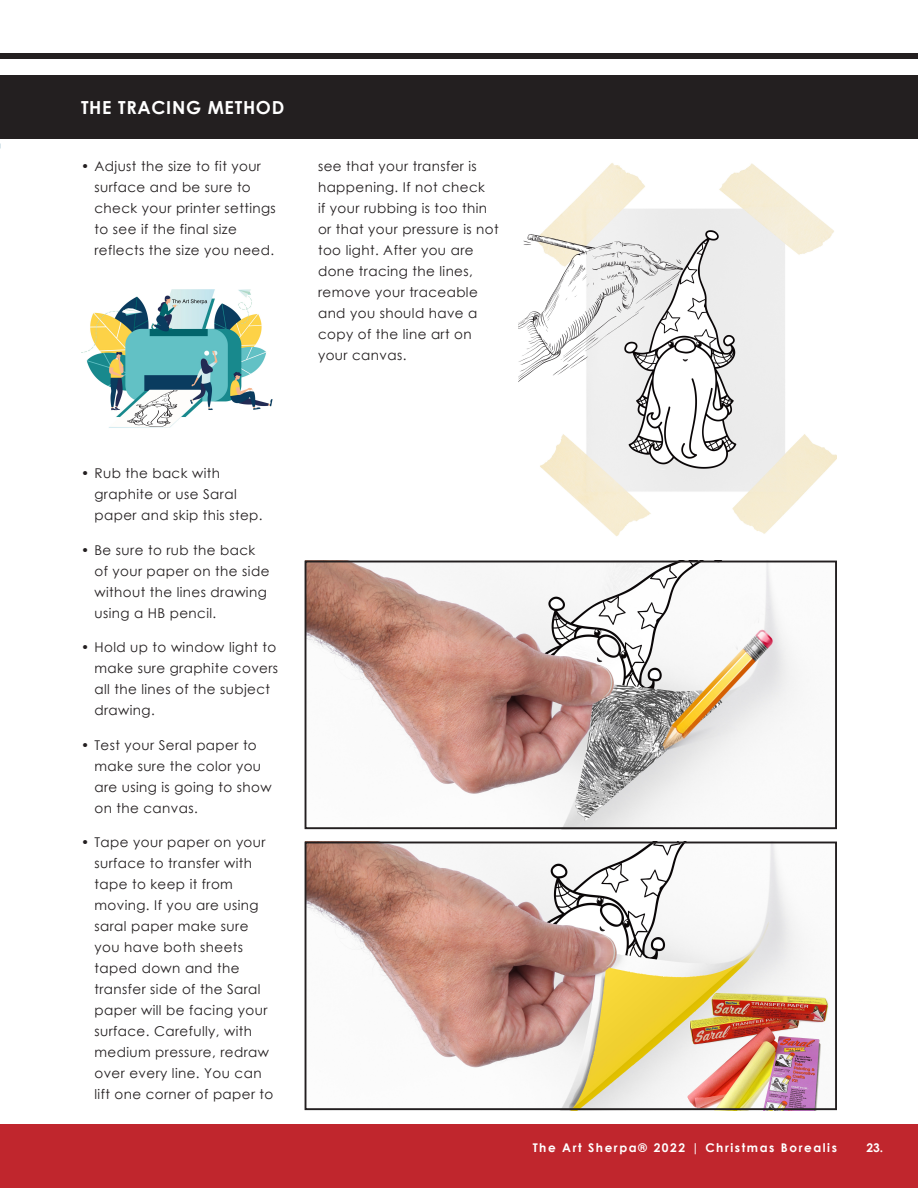
<style>
.page{position:relative;width:918px;height:1188px;background:#fff}
.page>*{position:absolute;margin:0;border:0;box-sizing:border-box;transform-origin:0 0}
.white_heading{font:700 18px "Century Gothic";letter-spacing:.04em;color:#fff}
.t1{font:13.5px/21px "Century Gothic";letter-spacing:.03em;color:#231f20}
.t2{font:700 12px "Century Gothic";letter-spacing:.13em;color:#fff}
</style>
<div class="page">
<div style="left:0;top:1124px;width:918px;height:64px;background:#c0262d"></div>
<div style="left:0;top:75px;width:918px;height:63px;background:#231f20"></div>
<img style="left:81px;top:289px;width:192px;height:139px">
<img style="left:518px;top:163px;width:319px;height:373px">
<img style="left:308px;top:564px;width:489px;height:262px">
<div style="left:305px;top:561px;width:532px;height:268px;border:2px solid #231f20"></div>
<img style="left:308px;top:845px;width:521px;height:262px">
<div style="left:305px;top:842px;width:532px;height:268px;border:2px solid #231f20"></div>
<div style="left:0;top:54px;width:918px;height:5px;background:#231f20"></div>
<p class="white_heading" style="left:81px;top:96px;width:205px">THE TRACING METHOD</p>
<p class="t1" style="left:94px;top:155px;width:183px;text-indent:-14px">• Adjust the size to fit your surface and be sure to check your printer settings to see if the final size reflects the size you need.</p>
<p class="t1" style="left:318px;top:155px;width:182px">see that your transfer is happening. If not check<br>if your rubbing is too thin or that your pressure is not too light. After you are done tracing the lines, remove your traceable and you should have a copy of the line art on your canvas.</p>
<p class="t1" style="left:94px;top:462px;width:170px;text-indent:-14px">• Rub the back with graphite or use Saral paper and skip this step.</p>
<p class="t1" style="left:94px;top:539px;width:176px;text-indent:-14px">• Be sure to rub the back of your paper on the side without the lines drawing using a HB pencil.</p>
<p class="t1" style="left:94px;top:636px;width:185px;text-indent:-14px">• Hold up to window light to make sure graphite covers all the lines of the subject drawing.</p>
<p class="t1" style="left:94px;top:734px;width:179px;text-indent:-14px">• Test your Seral paper to make sure the color you are using is going to show on the canvas.</p>
<p class="t1" style="left:94px;top:831px;width:180px;text-indent:-14px">• Tape your paper on your surface to transfer with tape to keep it from moving. If you are using saral paper make sure you have both sheets taped down and the transfer side of the Saral paper will be facing your surface. Carefully, with medium pressure, redraw over every line. You can lift one corner of paper to</p>
<p class="t2" style="left:533px;top:1140px;width:306px">The Art Sherpa® 2022 | Christmas Borealis</p>
<p class="t2" style="left:867px;top:1140px;width:18px">23.</p>
</div>
